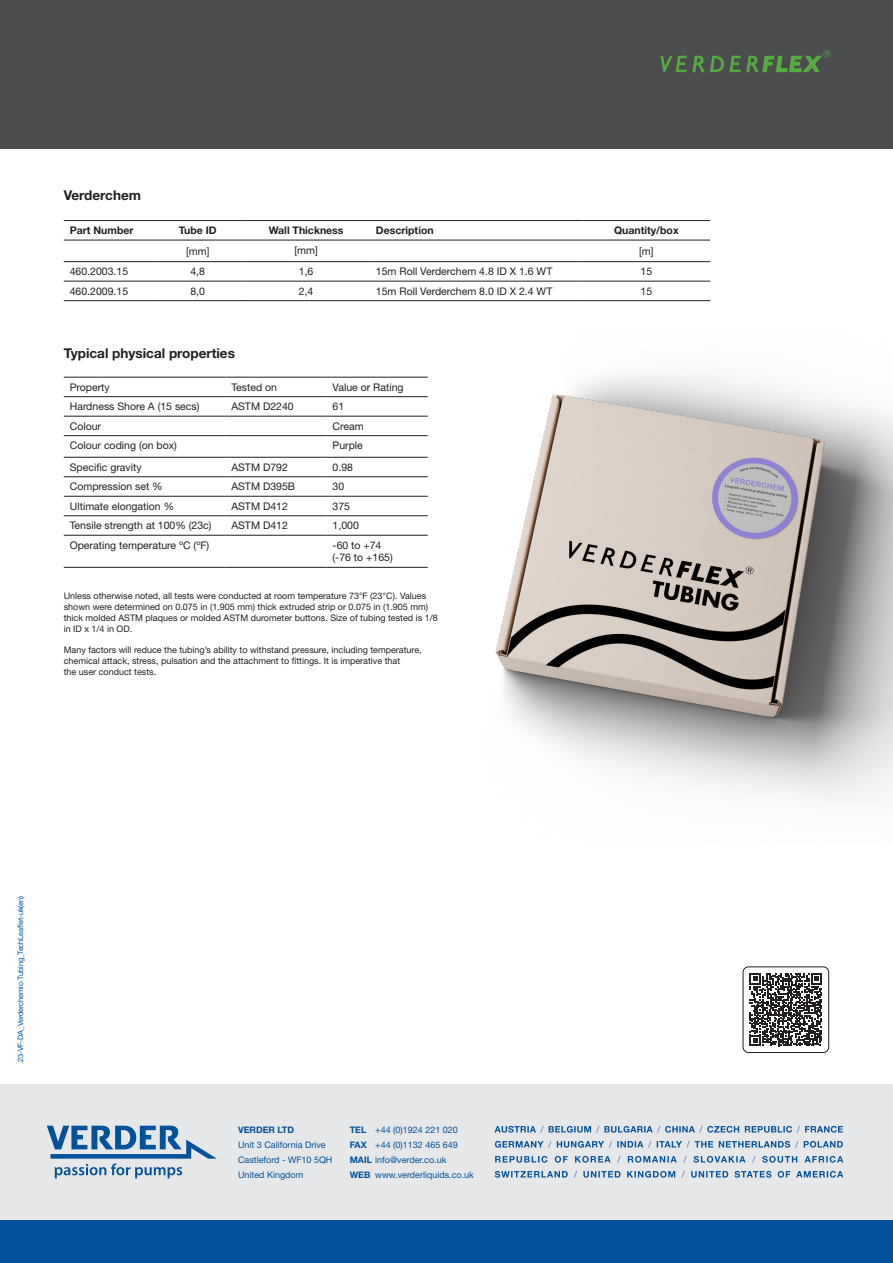
<style>
.page{position:relative;width:893px;height:1263px;background:#fff}
.page>*{position:absolute;margin:0;border:0;box-sizing:border-box;transform-origin:0 0}
.table-body-text{font:700 13.5px "Helvetica Neue LT Std";color:#231f20}
.table-body-text-2{font:10.5px "Helvetica Neue LT Std";color:#231f20}
.table-body-text-3{font:700 10.5px "Helvetica Neue LT Std";color:#231f20}
.Footnote{font:9px/10.8px "Helvetica Neue LT Std";color:#231f20}
.t1{font:9px/15px "Helvetica Neue LT Std";color:#01519b}
.t2{font:700 9px "Helvetica Neue LT Std";color:#01519b}
.t3{font:7.5px "Helvetica Neue LT Std";letter-spacing:-.02em;color:#01519b}
.s1{font-weight:700}
</style>
<div class="page">
<img style="left:495px;top:373px;width:398px;height:426px">
<div style="left:0;top:1085px;width:893px;height:136px;background:#e6e7e9"></div>
<div style="left:0;top:1221px;width:893px;height:42px;background:#01519b"></div>
<svg style="left:47px;top:1125px;width:170px;height:53px"></svg>
<svg style="left:691px;top:1171px;width:152px;height:7px"></svg>
<svg style="left:681px;top:1171px;width:4px;height:7px"></svg>
<svg style="left:583px;top:1171px;width:92px;height:7px"></svg>
<svg style="left:574px;top:1171px;width:3px;height:7px"></svg>
<svg style="left:495px;top:1171px;width:73px;height:7px"></svg>
<svg style="left:762px;top:1156px;width:81px;height:7px"></svg>
<svg style="left:752px;top:1156px;width:4px;height:7px"></svg>
<svg style="left:693px;top:1156px;width:52px;height:7px"></svg>
<svg style="left:683px;top:1156px;width:4px;height:7px"></svg>
<svg style="left:628px;top:1156px;width:49px;height:7px"></svg>
<svg style="left:617px;top:1156px;width:4px;height:7px"></svg>
<svg style="left:495px;top:1156px;width:116px;height:7px"></svg>
<svg style="left:804px;top:1141px;width:39px;height:7px"></svg>
<svg style="left:657px;top:1141px;width:141px;height:7px"></svg>
<svg style="left:495px;top:1141px;width:156px;height:7px"></svg>
<svg style="left:494px;top:1126px;width:349px;height:7px"></svg>
<div style="left:0;top:0;width:893px;height:149px;background:#4b4c4d"></div>
<svg style="left:660px;top:50px;width:170px;height:22px"></svg>
<hr style="left:64px;top:377px;width:161px;height:1px;background:#231f20">
<hr style="left:225px;top:377px;width:102px;height:1px;background:#231f20">
<hr style="left:327px;top:377px;width:101px;height:1px;background:#231f20">
<hr style="left:64px;top:396px;width:161px;height:1px;background:#231f20">
<hr style="left:225px;top:396px;width:102px;height:1px;background:#231f20">
<hr style="left:327px;top:396px;width:101px;height:1px;background:#231f20">
<hr style="left:64px;top:416px;width:161px;height:1px;background:#231f20">
<hr style="left:225px;top:416px;width:102px;height:1px;background:#231f20">
<hr style="left:327px;top:416px;width:101px;height:1px;background:#231f20">
<hr style="left:64px;top:435px;width:161px;height:1px;background:#231f20">
<hr style="left:225px;top:435px;width:102px;height:1px;background:#231f20">
<hr style="left:327px;top:435px;width:101px;height:1px;background:#231f20">
<hr style="left:64px;top:457px;width:161px;height:1px;background:#231f20">
<hr style="left:225px;top:457px;width:102px;height:1px;background:#231f20">
<hr style="left:327px;top:457px;width:101px;height:1px;background:#231f20">
<hr style="left:64px;top:476px;width:161px;height:1px;background:#231f20">
<hr style="left:225px;top:476px;width:102px;height:1px;background:#231f20">
<hr style="left:327px;top:476px;width:101px;height:1px;background:#231f20">
<hr style="left:64px;top:496px;width:161px;height:1px;background:#231f20">
<hr style="left:225px;top:496px;width:102px;height:1px;background:#231f20">
<hr style="left:327px;top:496px;width:101px;height:1px;background:#231f20">
<hr style="left:64px;top:515px;width:161px;height:1px;background:#231f20">
<hr style="left:225px;top:515px;width:102px;height:1px;background:#231f20">
<hr style="left:327px;top:515px;width:101px;height:1px;background:#231f20">
<hr style="left:64px;top:535px;width:161px;height:1px;background:#231f20">
<hr style="left:225px;top:535px;width:102px;height:1px;background:#231f20">
<hr style="left:327px;top:535px;width:101px;height:1px;background:#231f20">
<hr style="left:64px;top:567px;width:161px;height:1px;background:#231f20">
<hr style="left:225px;top:567px;width:102px;height:1px;background:#231f20">
<hr style="left:327px;top:567px;width:101px;height:1px;background:#231f20">
<hr style="left:64px;top:220px;width:89px;height:1px;background:#231f20">
<hr style="left:153px;top:220px;width:89px;height:1px;background:#231f20">
<hr style="left:242px;top:220px;width:128px;height:1px;background:#231f20">
<hr style="left:370px;top:220px;width:213px;height:1px;background:#231f20">
<hr style="left:583px;top:220px;width:127px;height:1px;background:#231f20">
<hr style="left:64px;top:240px;width:89px;height:1px;background:#231f20">
<hr style="left:153px;top:240px;width:89px;height:1px;background:#231f20">
<hr style="left:242px;top:240px;width:128px;height:1px;background:#231f20">
<hr style="left:370px;top:240px;width:213px;height:1px;background:#231f20">
<hr style="left:583px;top:240px;width:127px;height:1px;background:#231f20">
<hr style="left:64px;top:261px;width:89px;height:1px;background:#231f20">
<hr style="left:153px;top:261px;width:89px;height:1px;background:#231f20">
<hr style="left:242px;top:261px;width:128px;height:1px;background:#231f20">
<hr style="left:370px;top:261px;width:213px;height:1px;background:#231f20">
<hr style="left:583px;top:261px;width:127px;height:1px;background:#231f20">
<hr style="left:64px;top:281px;width:89px;height:1px;background:#231f20">
<hr style="left:153px;top:281px;width:89px;height:1px;background:#231f20">
<hr style="left:242px;top:281px;width:128px;height:1px;background:#231f20">
<hr style="left:370px;top:281px;width:213px;height:1px;background:#231f20">
<hr style="left:583px;top:281px;width:127px;height:1px;background:#231f20">
<hr style="left:64px;top:300px;width:89px;height:1px;background:#231f20">
<hr style="left:153px;top:300px;width:89px;height:1px;background:#231f20">
<hr style="left:242px;top:300px;width:128px;height:1px;background:#231f20">
<hr style="left:370px;top:300px;width:213px;height:1px;background:#231f20">
<hr style="left:583px;top:300px;width:127px;height:1px;background:#231f20">
<svg style="left:749px;top:973px;width:73px;height:73px"></svg>
<div style="left:743px;top:966px;width:86px;height:87px;border:1px solid #231f20;border-radius:6px"></div>
<p class="table-body-text" style="left:64px;top:187px;width:79px">Verderchem</p>
<p class="table-body-text-3" style="left:70px;top:224px;width:65px">Part Number</p>
<p class="table-body-text-3" style="left:179px;top:224px;width:39px">Tube ID</p>
<p class="table-body-text-3" style="left:269px;top:224px;width:76px">Wall Thickness</p>
<p class="table-body-text-3" style="left:376px;top:224px;width:59px">Description</p>
<p class="table-body-text-3" style="left:614px;top:224px;width:66px">Quantity/box</p>
<p class="table-body-text-2" style="left:186px;top:245px;width:25px">[mm]</p>
<p class="table-body-text-2" style="left:294px;top:244px;width:25px">[mm]</p>
<p class="table-body-text-2" style="left:639px;top:245px;width:16px">[m]</p>
<p class="table-body-text-2" style="left:70px;top:265px;width:60px">460.2003.15</p>
<p class="table-body-text-2" style="left:190px;top:265px;width:16px">4,8</p>
<p class="table-body-text-2" style="left:299px;top:265px;width:16px">1,6</p>
<p class="table-body-text-2" style="left:376px;top:265px;width:178px">15m Roll Verderchem 4.8 ID X 1.6 WT</p>
<p class="table-body-text-2" style="left:640px;top:265px;width:13px">15</p>
<p class="table-body-text-2" style="left:70px;top:285px;width:60px">460.2009.15</p>
<p class="table-body-text-2" style="left:190px;top:285px;width:16px">8,0</p>
<p class="table-body-text-2" style="left:299px;top:285px;width:16px">2,4</p>
<p class="table-body-text-2" style="left:376px;top:285px;width:178px">15m Roll Verderchem 8.0 ID X 2.4 WT</p>
<p class="table-body-text-2" style="left:640px;top:285px;width:13px">15</p>
<p class="table-body-text" style="left:64px;top:345px;width:173px">Typical physical properties</p>
<p class="table-body-text-2" style="left:70px;top:381px;width:42px">Property</p>
<p class="table-body-text-2" style="left:231px;top:381px;width:47px">Tested on</p>
<p class="table-body-text-2" style="left:333px;top:381px;width:72px">Value or Rating</p>
<p class="table-body-text-2" style="left:70px;top:400px;width:131px">Hardness Shore A (15 secs)</p>
<p class="table-body-text-2" style="left:231px;top:400px;width:64px">ASTM D2240</p>
<p class="table-body-text-2" style="left:333px;top:400px;width:13px">61</p>
<p class="table-body-text-2" style="left:70px;top:420px;width:33px">Colour</p>
<p class="table-body-text-2" style="left:333px;top:420px;width:33px">Cream</p>
<p class="table-body-text-2" style="left:70px;top:439px;width:109px">Colour coding (on box)</p>
<p class="table-body-text-2" style="left:333px;top:439px;width:32px">Purple</p>
<p class="table-body-text-2" style="left:70px;top:461px;width:73px">Specific gravity</p>
<p class="table-body-text-2" style="left:231px;top:461px;width:58px">ASTM D792</p>
<p class="table-body-text-2" style="left:333px;top:461px;width:22px">0.98</p>
<p class="table-body-text-2" style="left:70px;top:480px;width:94px">Compression set %</p>
<p class="table-body-text-2" style="left:231px;top:480px;width:65px">ASTM D395B</p>
<p class="table-body-text-2" style="left:333px;top:480px;width:13px">30</p>
<p class="table-body-text-2" style="left:70px;top:500px;width:106px">Ultimate elongation %</p>
<p class="table-body-text-2" style="left:231px;top:500px;width:58px">ASTM D412</p>
<p class="table-body-text-2" style="left:333px;top:500px;width:19px">375</p>
<p class="table-body-text-2" style="left:70px;top:519px;width:143px">Tensile strength at 100% (23c)</p>
<p class="table-body-text-2" style="left:231px;top:519px;width:58px">ASTM D412</p>
<p class="table-body-text-2" style="left:333px;top:519px;width:28px">1,000</p>
<p class="table-body-text-2" style="left:70px;top:539px;width:141px">Operating temperature ºC (ºF)</p>
<p class="table-body-text-2" style="left:333px;top:539px;width:50px">-60 to +74</p>
<p class="table-body-text-2" style="left:333px;top:551px;width:62px">(-76 to +165)</p>
<p class="Footnote" style="left:64px;top:591px;width:375px">Unless otherwise noted, all tests were conducted at room temperature 73°F (23°C). Values shown were determined on 0.075 in (1.905 mm) thick extruded strip or 0.075 in (1.905 mm) thick molded ASTM plaques or molded ASTM durometer buttons. Size of tubing tested is 1/8 in ID x 1/4 in OD.</p>
<p class="Footnote" style="left:64px;top:645px;width:359px">Many factors will reduce the tubing’s ability to withstand pressure, including temperature, chemical attack, stress, pulsation and the attachment to fittings. It is imperative that</p>
<p class="Footnote" style="left:64px;top:666px;width:94px">the user conduct tests.</p>
<p class="t3" style="left:16px;top:1062px;width:167px;rotate:-90deg">23-VF-DA_Verderchemic-Tubing_TechLeaflet-uk(en)</p>
<p class="t2" style="left:238px;top:1124px;width:58px">VERDER LTD</p>
<p class="t1" style="left:238px;top:1137px;width:89px">Unit 3 California Drive</p>
<p class="t1" style="left:238px;top:1152px;width:96px">Castleford - WF10 5QH</p>
<p class="t1" style="left:238px;top:1167px;width:67px">United Kingdom</p>
<p class="t1" style="left:350px;top:1122px;width:110px"><span class="s1">TEL</span> +44 (0)1924 221 020<br><span class="s1">FAX</span> +44 (0)1132 465 649</p>
<p class="t1" style="left:350px;top:1152px;width:98px"><span class="s1">MAIL</span> info@verder.co.uk</p>
<p class="t1" style="left:350px;top:1167px;width:126px"><span class="s1">WEB</span> www.verderliquids.co.uk</p>
</div>
